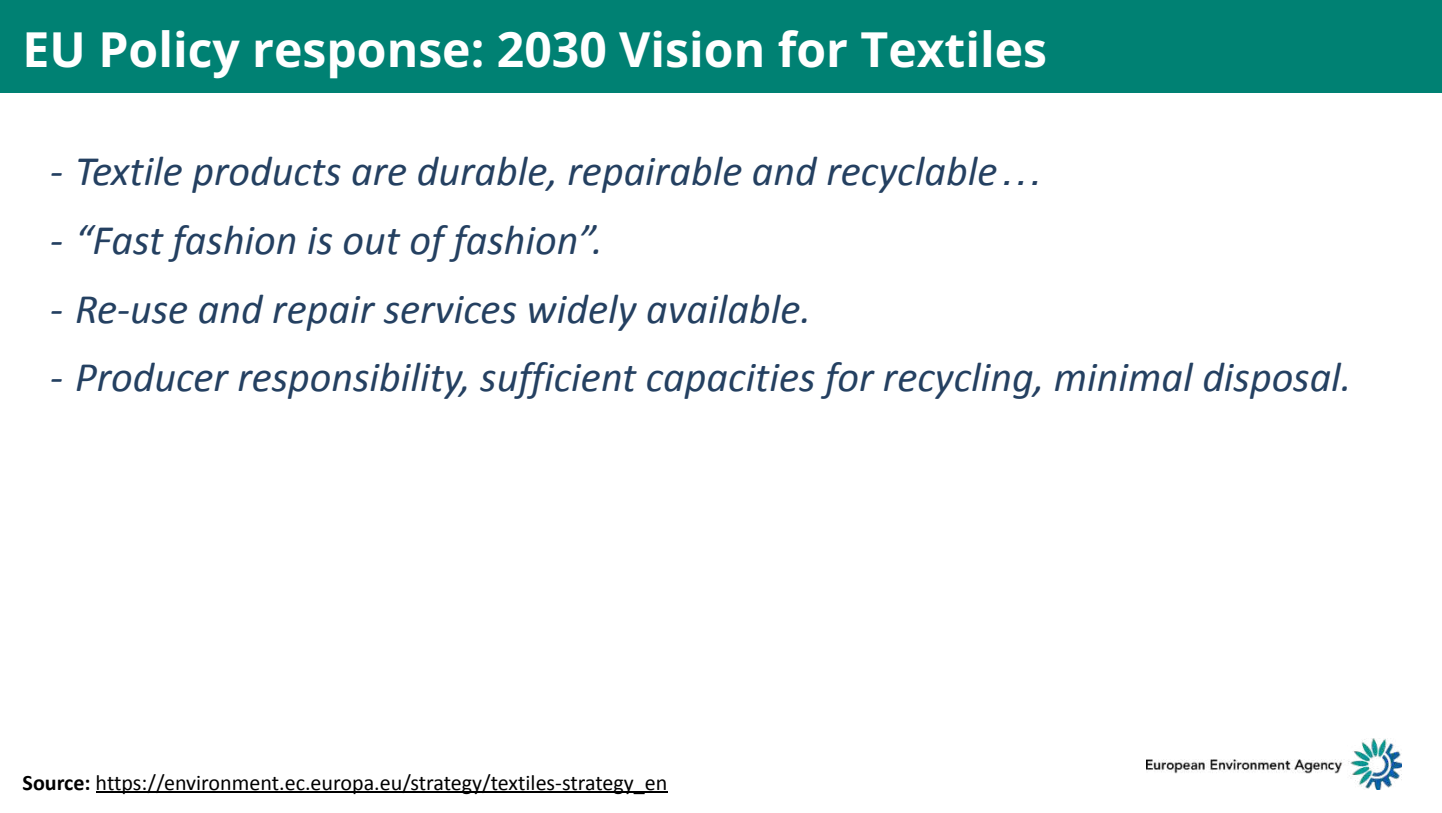
<style>
.page{position:relative;width:1442px;height:813px;background:#fff}
.page>*{position:absolute;margin:0;border:0;box-sizing:border-box;transform-origin:0 0}
.t1{font:700 48.15px "Open Sans";color:#fff}
.t2{font:italic 42.15px "Calibri";color:#244061}
.t3{font:22.05px "Calibri";color:#000}
.s1{font-family:"Arial"}
.s2{font-weight:700}
</style>
<div class="page">
<div style="left:0;top:0;width:1441px;height:92px;background:#008173"></div>
<img style="left:1146px;top:738px;width:255px;height:51px">
<hr style="left:96px;top:790px;width:571px;height:2px;background:#000">
<p class="t1" style="left:23px;top:15px;width:1026px">EU Policy response: 2030 Vision for Textiles</p>
<p class="t2" style="left:50px;top:149px;width:991px">- Textile products are durable, repairable and recyclable<span class="s1">…</span></p>
<p class="t2" style="left:50px;top:218px;width:554px">- “Fast fashion is out of fashion”.</p>
<p class="t2" style="left:50px;top:287px;width:762px">- Re-use and repair services widely available.</p>
<p class="t2" style="left:50px;top:355px;width:1302px">- Producer responsibility, sufficient capacities for recycling, minimal disposal.</p>
<p class="t3" style="left:23px;top:770px;width:646px"><span class="s2">Source:</span> https://environment.ec.europa.eu/strategy/textiles-strategy_en</p>
</div>
